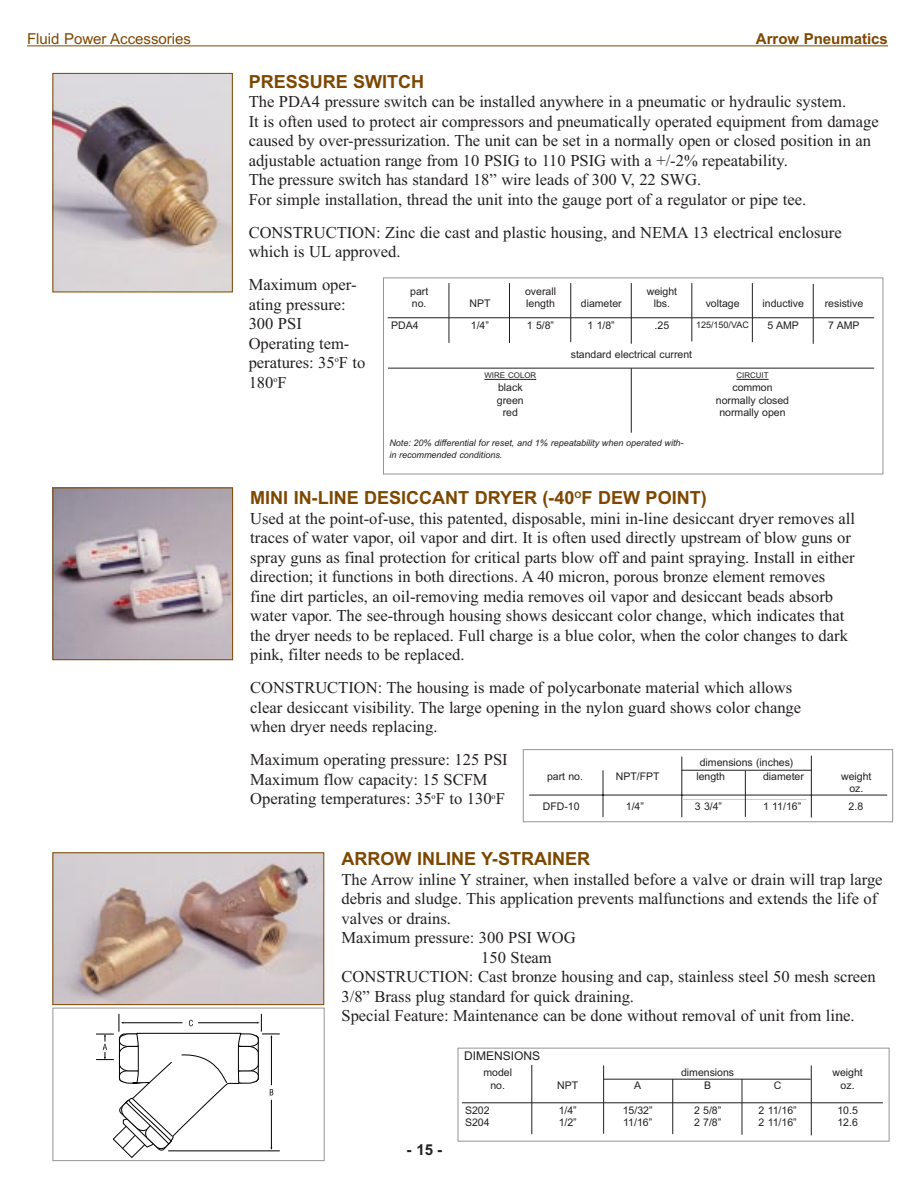
<style>
.page{position:relative;width:918px;height:1188px;background:#fff}
.page>*{position:absolute;margin:0;border:0;box-sizing:border-box;transform-origin:0 0}
.t1{font:700 18px "Arial";color:#7d4700}
.t2{font:16.5px/19.5px "Times New Roman";color:#231f20}
.t3{font:15px "Arial";color:#7d4700}
.t4{font:700 15px "Arial";color:#7d4700}
.t5{font:700 15px "Arial";color:#231f20}
.t6{font:12px "Arial";color:#231f20}
.t7{font:10.5px/12.6px "Arial";color:#231f20}
.t8{font:italic 9px/12px "Arial";color:#231f20}
.t9{font:9px "Arial";color:#231f20}
.t10{font:7.8px "Arial";color:#231f20}
</style>
<div class="page">
<hr style="left:27px;top:45px;width:83px;height:1px;background:#7d4700">
<hr style="left:110px;top:45px;width:646px;height:1px;background:#7d4700">
<hr style="left:756px;top:45px;width:132px;height:1px;background:#7d4700">
<div style="left:383px;top:278px;width:500px;height:196px;border:1px solid #939598"></div>
<svg style="left:485px;top:379px;width:51px;height:1px"></svg>
<hr style="left:737px;top:379px;width:32px;height:1px;background:#231f20">
<hr style="left:388px;top:318px;width:486px;height:1px;background:#231f20">
<hr style="left:449px;top:283px;width:1px;height:60px;background:#231f20">
<hr style="left:509px;top:283px;width:1px;height:60px;background:#231f20">
<hr style="left:571px;top:283px;width:1px;height:59px;background:#231f20">
<hr style="left:631px;top:283px;width:1px;height:61px;background:#231f20">
<hr style="left:692px;top:283px;width:1px;height:58px;background:#231f20">
<hr style="left:752px;top:283px;width:1px;height:59px;background:#231f20">
<hr style="left:813px;top:284px;width:1px;height:60px;background:#231f20">
<hr style="left:388px;top:368px;width:486px;height:1px;background:#231f20">
<hr style="left:631px;top:368px;width:1px;height:65px;background:#231f20">
<img style="left:54px;top:75px;width:177px;height:215px">
<div style="left:52px;top:73px;width:181px;height:219px;border:1px solid #7d4700"></div>
<img style="left:54px;top:490px;width:177px;height:168px">
<div style="left:52px;top:488px;width:181px;height:172px;border:1px solid #7d4700"></div>
<div style="left:458px;top:1048px;width:432px;height:94px;border:1px solid #939598"></div>
<hr style="left:462px;top:1103px;width:421px;height:1px;background:#231f20">
<hr style="left:604px;top:1079px;width:207px;height:1px;background:#231f20">
<hr style="left:532px;top:1065px;width:1px;height:69px;background:#231f20">
<hr style="left:603px;top:1065px;width:1px;height:69px;background:#231f20">
<hr style="left:672px;top:1079px;width:1px;height:55px;background:#231f20">
<hr style="left:742px;top:1079px;width:1px;height:56px;background:#231f20">
<hr style="left:811px;top:1065px;width:1px;height:70px;background:#231f20">
<img style="left:54px;top:854px;width:268px;height:149px">
<div style="left:52px;top:852px;width:272px;height:153px;border:1px solid #7d4700"></div>
<hr style="left:198px;top:1023px;width:60px;height:1px;background:#000">
<svg style="left:189px;top:1020px;width:4px;height:6px"></svg>
<hr style="left:123px;top:1023px;width:60px;height:1px;background:#000">
<svg style="left:103px;top:1034px;width:4px;height:25px"></svg>
<hr style="left:271px;top:1037px;width:1px;height:48px;background:#000">
<hr style="left:271px;top:1100px;width:1px;height:48px;background:#000">
<svg style="left:270px;top:1089px;width:3px;height:6px"></svg>
<svg style="left:113px;top:1033px;width:146px;height:125px"></svg>
<div style="left:52px;top:1008px;width:273px;height:153px;border:1px solid #939598"></div>
<div style="left:523px;top:749px;width:370px;height:73px;border:1px solid #939598"></div>
<hr style="left:811px;top:756px;width:1px;height:62px;background:#231f20">
<hr style="left:681px;top:757px;width:1px;height:60px;background:#231f20">
<hr style="left:603px;top:770px;width:1px;height:47px;background:#231f20">
<hr style="left:529px;top:795px;width:358px;height:1px;background:#231f20">
<hr style="left:682px;top:770px;width:130px;height:1px;background:#231f20">
<hr style="left:745px;top:771px;width:1px;height:46px;background:#231f20">
<p class="t3" style="left:27px;top:34px;width:166px">Fluid Power Accessories</p>
<p class="t4" style="left:756px;top:34px;width:134px">Arrow Pneumatics</p>
<p class="t1" style="left:249px;top:75px;width:177px">PRESSURE SWITCH</p>
<p class="t2" style="left:249px;top:93px;width:631px">The PDA4 pressure switch can be installed anywhere in a pneumatic or hydraulic system.<br>It is often used to protect air compressors and pneumatically operated equipment from damage caused by over-pressurization. The unit can be set in a normally open or closed position in an adjustable actuation range from 10 PSIG to 110 PSIG with a +/-2% repeatability.<br>The pressure switch has standard 18” wire leads of 300 V, 22 SWG.<br>For simple installation, thread the unit into the gauge port of a regulator or pipe tee.</p>
<p class="t2" style="left:249px;top:224px;width:594px">CONSTRUCTION: Zinc die cast and plastic housing, and NEMA 13 electrical enclosure which is UL approved.</p>
<p class="t2" style="left:249px;top:276px;width:118px">Maximum oper&shy;ating pressure:<br>300 PSI<br>Operating tem&shy;peratures: 35<sup>o</sup>F to<br>180<sup>o</sup>F</p>
<p class="t7" style="left:525px;top:286px;width:32px">overall length</p>
<p class="t7" style="left:647px;top:286px;width:32px;text-align:center">weight lbs.</p>
<p class="t7" style="left:410px;top:286px;width:20px">part no.</p>
<p class="t7" style="left:469px;top:298px;width:22px">NPT</p>
<p class="t7" style="left:581px;top:298px;width:42px">diameter</p>
<p class="t7" style="left:706px;top:298px;width:35px">voltage</p>
<p class="t7" style="left:763px;top:298px;width:43px">inductive</p>
<p class="t7" style="left:825px;top:298px;width:40px">resistive</p>
<p class="t7" style="left:391px;top:320px;width:29px">PDA4</p>
<p class="t7" style="left:471px;top:320px;width:20px">1/4”</p>
<p class="t7" style="left:527px;top:320px;width:29px">1 5/8”</p>
<p class="t7" style="left:588px;top:320px;width:29px">1 1/8”</p>
<p class="t7" style="left:655px;top:320px;width:16px">.25</p>
<p class="t9" style="left:696px;top:321px;width:54px">125/150/VAC</p>
<p class="t7" style="left:768px;top:320px;width:33px">5 AMP</p>
<p class="t7" style="left:828px;top:320px;width:33px">7 AMP</p>
<p class="t7" style="left:571px;top:349px;width:123px">standard electrical current</p>
<p class="t10" style="left:485px;top:373px;width:53px">WIRE COLOR</p>
<p class="t7" style="left:497px;top:382px;width:28px;text-align:center">black green red</p>
<p class="t10" style="left:737px;top:373px;width:33px">CIRCUIT</p>
<p class="t7" style="left:716px;top:382px;width:75px;text-align:center">common normally closed normally open</p>
<p class="t8" style="left:389px;top:438px;width:296px">Note: 20% differential for reset, and 1% repeatability when operated with&shy;in recommended conditions.</p>
<p class="t1" style="left:250px;top:492px;width:458px">MINI IN-LINE DESICCANT DRYER (-40<sup>O</sup>F DEW POINT)</p>
<p class="t2" style="left:250px;top:510px;width:606px">Used at the point-of-use, this patented, disposable, mini in-line desiccant dryer removes all traces of water vapor, oil vapor and dirt. It is often used directly upstream of blow guns or spray guns as final protection for critical parts blow off and paint spraying. Install in either direction; it functions in both directions. A 40 micron, porous bronze element removes fine dirt particles, an oil-removing media removes oil vapor and desiccant beads absorb water vapor. The see-through housing shows desiccant color change, which indicates that the dryer needs to be replaced. Full charge is a blue color, when the color changes to dark pink, filter needs to be replaced.</p>
<p class="t2" style="left:250px;top:680px;width:552px">CONSTRUCTION: The housing is made of polycarbonate material which allows clear desiccant visibility. The large opening in the nylon guard shows color change when dryer needs replacing.</p>
<p class="t2" style="left:250px;top:752px;width:259px">Maximum operating pressure: 125 PSI<br>Maximum flow capacity: 15 SCFM<br>Operating temperatures: 35<sup>o</sup>F to 130<sup>o</sup>F</p>
<p class="t7" style="left:700px;top:757px;width:95px">dimensions (inches)</p>
<p class="t7" style="left:547px;top:771px;width:37px">part no.</p>
<p class="t7" style="left:616px;top:771px;width:45px">NPT/FPT</p>
<p class="t7" style="left:696px;top:771px;width:30px">length</p>
<p class="t7" style="left:763px;top:771px;width:42px">diameter</p>
<p class="t7" style="left:841px;top:771px;width:32px;text-align:center">weight oz.</p>
<p class="t7" style="left:543px;top:801px;width:38px">DFD-10</p>
<p class="t7" style="left:626px;top:801px;width:20px">1/4”</p>
<p class="t7" style="left:695px;top:801px;width:29px">3 3/4”</p>
<p class="t7" style="left:763px;top:801px;width:40px">1 11/16”</p>
<p class="t7" style="left:849px;top:801px;width:16px">2.8</p>
<p class="t1" style="left:342px;top:852px;width:250px">ARROW INLINE Y-STRAINER</p>
<p class="t2" style="left:342px;top:871px;width:543px">The Arrow inline Y strainer, when installed before a valve or drain will trap large</p>
<p class="t2" style="left:342px;top:891px;width:537px">debris and sludge. This application prevents malfunctions and extends the life of</p>
<p class="t2" style="left:342px;top:910px;width:111px">valves or drains.</p>
<p class="t2" style="left:342px;top:930px;width:236px">Maximum pressure: 300 PSI WOG</p>
<p class="t2" style="left:481px;top:949px;width:72px">150 Steam</p>
<p class="t2" style="left:342px;top:969px;width:536px">CONSTRUCTION: Cast bronze housing and cap, stainless steel 50 mesh screen</p>
<p class="t2" style="left:342px;top:988px;width:294px">3/8” Brass plug standard for quick draining.</p>
<p class="t2" style="left:342px;top:1008px;width:515px">Special Feature: Maintenance can be done without removal of unit from line.</p>
<p class="t6" style="left:464px;top:1051px;width:78px">DIMENSIONS</p>
<p class="t7" style="left:483px;top:1067px;width:30px;text-align:center">model no.</p>
<p class="t7" style="left:557px;top:1080px;width:22px">NPT</p>
<p class="t7" style="left:634px;top:1080px;width:9px">A</p>
<p class="t7" style="left:681px;top:1067px;width:55px;text-align:center">dimensions<br>B</p>
<p class="t7" style="left:774px;top:1080px;width:9px">C</p>
<p class="t7" style="left:832px;top:1067px;width:32px;text-align:center">weight oz.</p>
<p class="t5" style="left:407px;top:1145px;width:37px">- 15 -</p>
<p class="t7" style="left:465px;top:1105px;width:26px;line-height:12px">S202<br>S204</p>
<p class="t7" style="left:559px;top:1105px;width:20px;line-height:12px">1/4”<br>1/2”</p>
<p class="t7" style="left:623px;top:1105px;width:31px;line-height:12px">15/32”<br>11/16”</p>
<p class="t7" style="left:694px;top:1105px;width:29px;line-height:12px">2 5/8”<br>2 7/8”</p>
<p class="t7" style="left:759px;top:1105px;width:40px;line-height:12px">2 11/16”<br>2 11/16”</p>
<p class="t7" style="left:837px;top:1105px;width:22px;line-height:12px">10.5<br>12.6</p>
</div>
